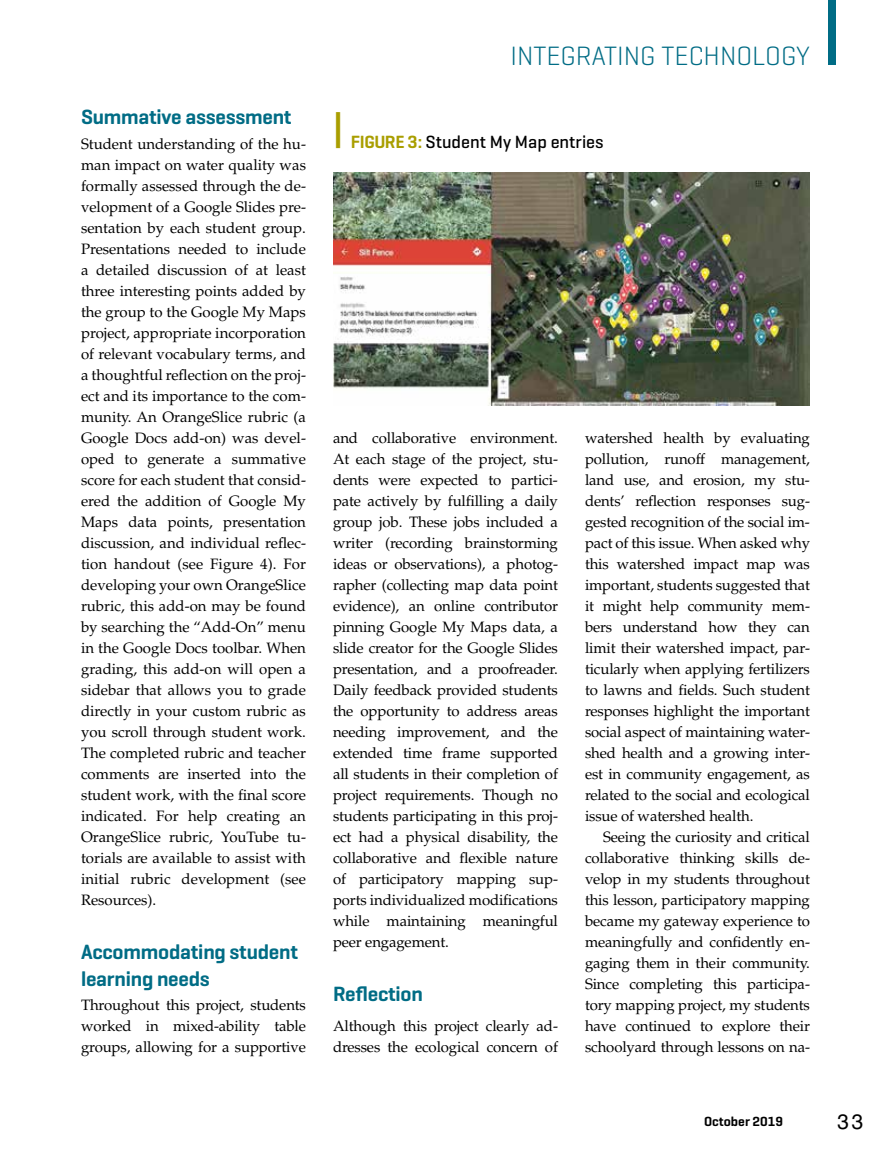
<style>
.page{position:relative;width:891px;height:1175px;background:#fff}
.page>*{position:absolute;margin:0;border:0;box-sizing:border-box;transform-origin:0 0}
.t1{font:300 27px "Geogrotesque";color:#006c85}
.t2{font:600 21px/27px "Geogrotesque";letter-spacing:-.01em;color:#006c85}
.t3{font:21px "Helvetica LT Std";color:#000}
.t4{font:500 18px "Geogrotesque";color:#000}
.t5{font:15px/21px "Palatino LT Std";letter-spacing:-.01em;color:#000;text-align:justify}
.t6{font:600 13.5px "Geogrotesque";color:#000}
.s1{font-weight:600;color:#a99e00}
</style>
<div class="page">
<div style="left:829px;top:0;width:7px;height:64px;background:#006c85"></div>
<img style="left:333px;top:173px;width:477px;height:232px">
<h2 class="t2" style="left:81px;top:103px;width:212px">Summative assessment</h2>
<p class="t5" style="left:81px;top:133px;width:227px">Student understanding of the hu&shy;man impact on water quality was formally assessed through the de&shy;velopment of a Google Slides pre&shy;sentation by each student group.<br>Presentations needed to include a detailed discussion of at least three interesting points added by the group to the Google My Maps project, appropriate incorporation of relevant vocabulary terms, and a thoughtful reflection on the proj&shy;ect and its importance to the com&shy;munity. An OrangeSlice rubric (a Google Docs add-on) was devel&shy;oped to generate a summative score for each student that consid&shy;ered the addition of Google My Maps data points, presentation discussion, and individual reflec&shy;tion handout (see Figure 4). For developing your own OrangeSlice rubric, this add-on may be found by searching the “Add-On” menu in the Google Docs toolbar. When grading, this add-on will open a sidebar that allows you to grade directly in your custom rubric as you scroll through student work.<br>The completed rubric and teacher comments are inserted into the student work, with the final score indicated. For help creating an OrangeSlice rubric, YouTube tu&shy;torials are available to assist with initial rubric development (see Resources).</p>
<h2 class="t2" style="left:81px;top:938px;width:219px">Accommodating student learning needs</h2>
<p class="t5" style="left:81px;top:994px;width:227px">Throughout this project, students worked in mixed-ability table groups, allowing for a supportive</p>
<h1 class="t1" style="left:510px;top:38px;width:301px">INTEGRATING TECHNOLOGY</h1>
<p class="t4" style="left:333px;top:130px;width:272px"><sup>|</sup> <span class="s1">FIGURE 3:</span> Student My Map entries</p>
<p class="t5" style="left:333px;top:427px;width:227px">and collaborative environment.<br>At each stage of the project, stu&shy;dents were expected to partici&shy;pate actively by fulfilling a daily group job. These jobs included a writer (recording brainstorming ideas or observations), a photog&shy;rapher (collecting map data point evidence), an online contributor pinning Google My Maps data, a slide creator for the Google Slides presentation, and a proofreader.<br>Daily feedback provided students the opportunity to address areas needing improvement, and the extended time frame supported all students in their completion of project requirements. Though no students participating in this proj&shy;ect had a physical disability, the collaborative and flexible nature of participatory mapping sup&shy;ports individualized modifications while maintaining meaningful peer engagement.</p>
<h2 class="t2" style="left:333px;top:980px;width:91px">Reflection</h2>
<p class="t5" style="left:333px;top:1015px;width:227px">Although this project clearly ad&shy;dresses the ecological concern of</p>
<p class="t5" style="left:585px;top:427px;width:227px">watershed health by evaluating pollution, runoff management, land use, and erosion, my stu&shy;dents’ reflection responses sug&shy;gested recognition of the social im&shy;pact of this issue. When asked why this watershed impact map was important, students suggested that it might help community mem&shy;bers understand how they can limit their watershed impact, par&shy;ticularly when applying fertilizers to lawns and fields. Such student responses highlight the important social aspect of maintaining water&shy;shed health and a growing inter&shy;est in community engagement, as related to the social and ecological issue of watershed health.</p>
<p class="t5" style="left:585px;top:826px;width:227px;text-indent:18px">Seeing the curiosity and critical collaborative thinking skills de&shy;velop in my students throughout this lesson, participatory mapping became my gateway experience to meaningfully and confidently en&shy;gaging them in their community.<br>Since completing this participa&shy;tory mapping project, my students have continued to explore their schoolyard through lessons on na-</p>
<p class="t6" style="left:704px;top:1113px;width:80px">October 2019</p>
<h2 class="t3" style="left:837px;top:1108px;width:28px">33</h2>
</div>
